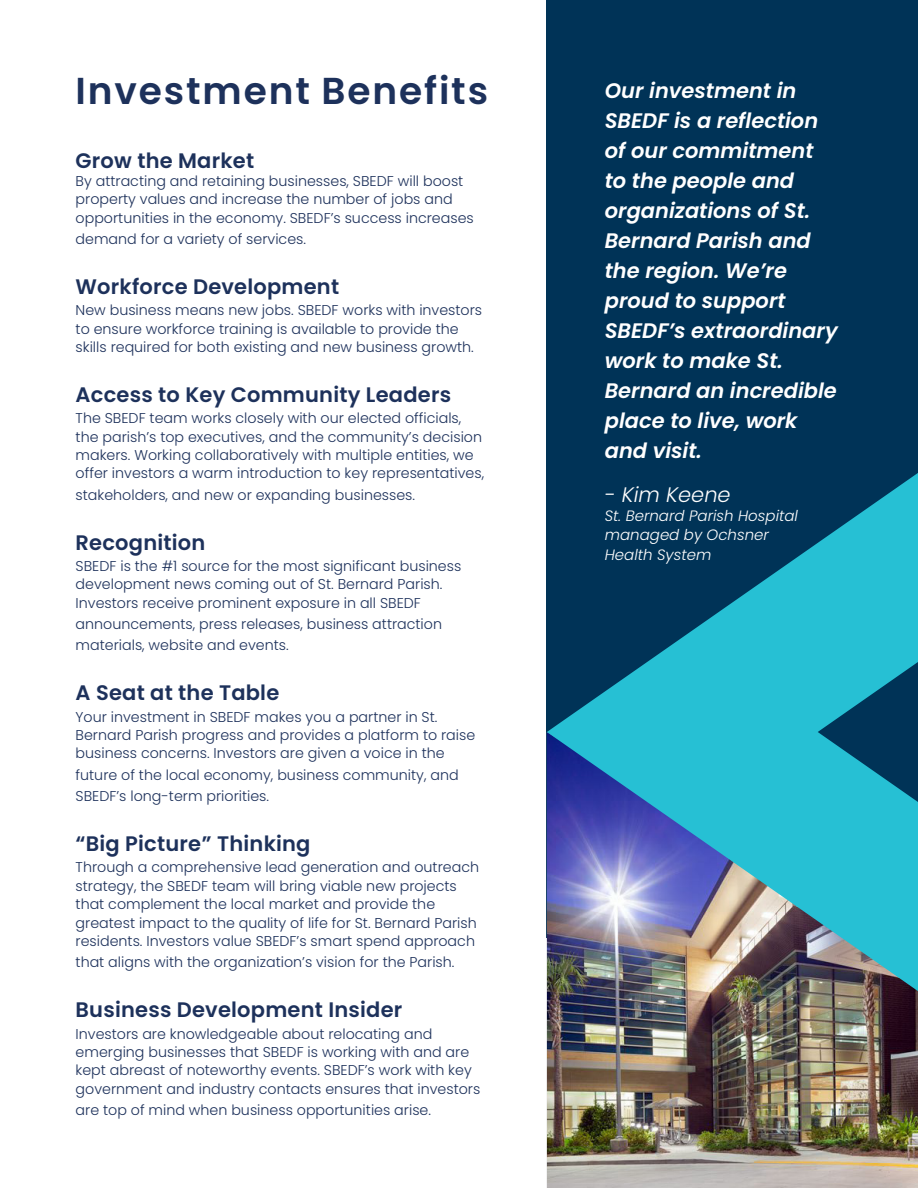
<style>
.page{position:relative;width:918px;height:1188px;background:#fff}
.page>*{position:absolute;margin:0;border:0;box-sizing:border-box;transform-origin:0 0}
.t1{font:600 37.5px "Poppins";letter-spacing:.05em;color:#1d315b}
.t2{font:italic 600 21px/30px "Poppins";color:#fff}
.t3{font:600 21px "Poppins";letter-spacing:.01em;color:#1d315b}
.t4{font:italic 300 21px "Poppins";color:#fff}
.t5{font:italic 300 15px/19.5px "Poppins";color:#fff}
.t6{font:300 14.25px/18.3px "Poppins";color:#1d315b}
</style>
<div class="page">
<div style="left:547px;top:0;width:371px;height:938px;background:#003357"></div>
<img style="left:547px;top:991px;width:371px;height:197px">
<img style="left:547px;top:473px;width:371px;height:518px">
<h1 class="t1" style="left:76px;top:69px;width:414px">Investment Benefits</h1>
<h2 class="t3" style="left:76px;top:148px;width:180px">Grow the Market</h2>
<p class="t6" style="left:76px;top:172px;width:400px">By attracting and retaining businesses, SBEDF will boost property values and increase the number of jobs and opportunities in the economy. SBEDF’s success increases</p>
<p class="t6" style="left:76px;top:230px;width:232px">demand for a variety of services.</p>
<h2 class="t3" style="left:76px;top:274px;width:265px">Workforce Development</h2>
<p class="t6" style="left:76px;top:301px;width:408px">New business means new jobs. SBEDF works with investors to ensure workforce training is available to provide the skills required for both existing and new business growth.</p>
<h2 class="t3" style="left:76px;top:382px;width:377px">Access to Key Community Leaders</h2>
<p class="t6" style="left:76px;top:409px;width:410px">The SBEDF team works closely with our elected officials, the parish’s top executives, and the community’s decision makers. Working collaboratively with multiple entities, we offer investors a warm introduction to key representatives,</p>
<p class="t6" style="left:76px;top:486px;width:341px">stakeholders, and new or expanding businesses.</p>
<h2 class="t3" style="left:76px;top:530px;width:131px">Recognition</h2>
<p class="t6" style="left:76px;top:557px;width:387px">SBEDF is the #1 source for the most significant business development news coming out of St. Bernard Parish.<br>Investors receive prominent exposure in all SBEDF</p>
<p class="t6" style="left:76px;top:614px;width:368px;line-height:21.3px">announcements, press releases, business attraction materials, website and events.</p>
<h2 class="t3" style="left:76px;top:681px;width:205px">A Seat at the Table</h2>
<p class="t6" style="left:76px;top:708px;width:401px">Your investment in SBEDF makes you a partner in St.<br>Bernard Parish progress and provides a platform to raise business concerns. Investors are given a voice in the</p>
<p class="t6" style="left:76px;top:764px;width:385px;line-height:21.3px">future of the local economy, business community, and<br>SBEDF’s long-term priorities.</p>
<h2 class="t3" style="left:76px;top:832px;width:236px">“Big Picture” Thinking</h2>
<p class="t6" style="left:76px;top:858px;width:405px">Through a comprehensive lead generation and outreach strategy, the SBEDF team will bring viable new projects that complement the local market and provide the greatest impact to the quality of life for St. Bernard Parish residents. Investors value SBEDF’s smart spend approach</p>
<p class="t6" style="left:76px;top:953px;width:380px">that aligns with the organization’s vision for the Parish.</p>
<h2 class="t3" style="left:76px;top:998px;width:328px">Business Development Insider</h2>
<p class="t6" style="left:76px;top:1024px;width:406px">Investors are knowledgeable about relocating and emerging businesses that SBEDF is working with and are kept abreast of noteworthy events. SBEDF’s work with key government and industry contacts ensures that investors</p>
<p class="t6" style="left:76px;top:1101px;width:357px">are top of mind when business opportunities arise.</p>
<p class="t2" style="left:605px;top:76px;width:234px">Our investment in<br>SBEDF is a reflection of our commitment to the people and organizations of St.<br>Bernard Parish and the region. We’re proud to support<br>SBEDF’s extraordinary work to make St.<br>Bernard an incredible place to live, work and visit.</p>
<h2 class="t4" style="left:605px;top:482px;width:127px">- Kim Keene</h2>
<p class="t5" style="left:605px;top:506px;width:195px">St. Bernard Parish Hospital managed by Ochsner<br>Health System</p>
</div>
